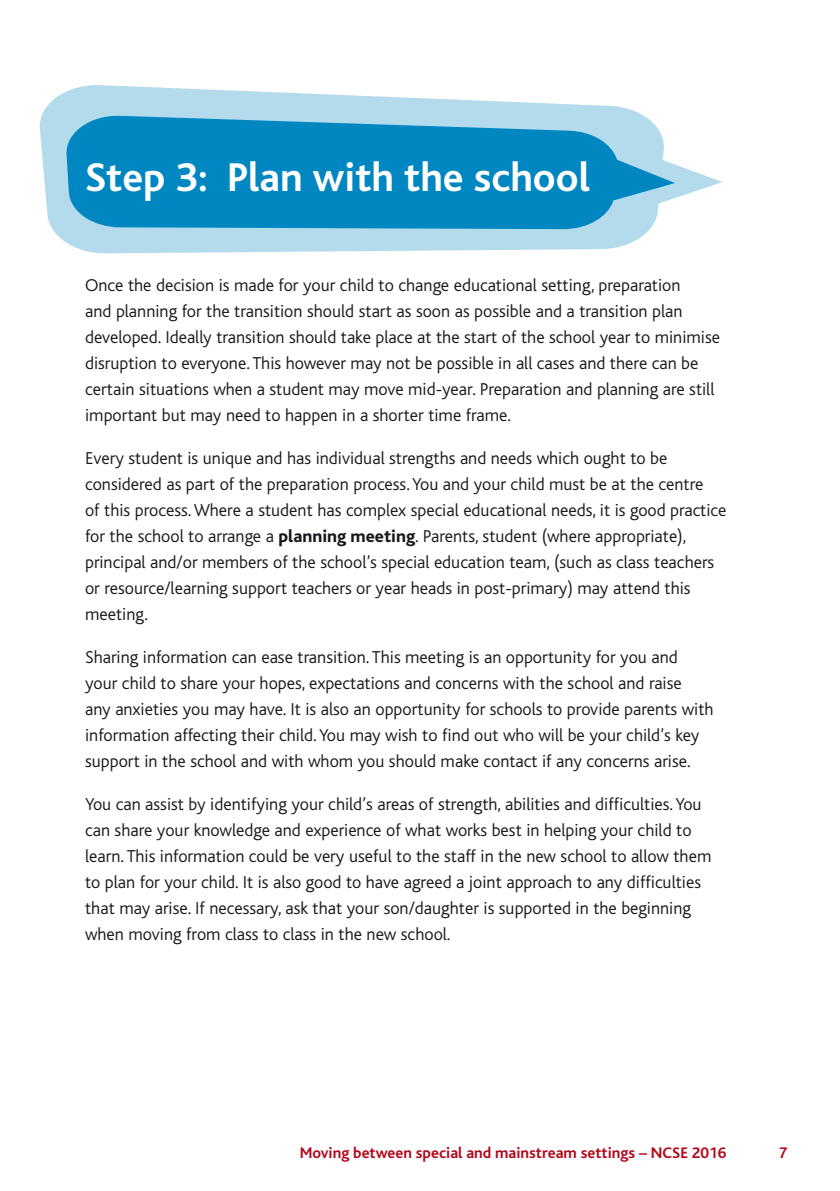
<style>
.page{position:relative;width:840px;height:1191px;background:#fff}
.page>*{position:absolute;margin:0;border:0;box-sizing:border-box;transform-origin:0 0}
.t1{font:700 42px "Bliss";color:#fff}
.Body__3{font:300 18px/26px "Bliss";color:#1a171c}
.t2{font:700 16px "Bliss";color:#b3071b}
.s1{font-weight:800}
</style>
<div class="page">
<svg style="left:39px;top:85px;width:683px;height:168px;fill:#b3dbec"></svg>
<svg style="left:65px;top:115px;width:609px;height:114px;background:#2096c8"></svg>
<h1 class="t1" style="left:85px;top:155px;width:506px">Step 3: Plan with the school</h1>
<p class="Body__3" style="left:85px;top:272px;width:636px">Once the decision is made for your child to change educational setting, preparation<br>and planning for the transition should start as soon as possible and a transition plan developed. Ideally transition should take place at the start of the school year to minimise disruption to everyone. This however may not be possible in all cases and there can be certain situations when a student may move mid-year. Preparation and planning are still important but may need to happen in a shorter time frame.</p>
<p class="Body__3" style="left:85px;top:445px;width:642px">Every student is unique and has individual strengths and needs which ought to be considered as part of the preparation process. You and your child must be at the centre<br>of this process. Where a student has complex special educational needs, it is good practice for the school to arrange a <span class="s1">planning meeting</span>. Parents, student (where appropriate), principal and/or members of the school’s special education team, (such as class teachers or resource/learning support teachers or year heads in post-primary) may attend this meeting.</p>
<p class="Body__3" style="left:85px;top:644px;width:629px">Sharing information can ease transition. This meeting is an opportunity for you and your child to share your hopes, expectations and concerns with the school and raise<br>any anxieties you may have. It is also an opportunity for schools to provide parents with information affecting their child. You may wish to find out who will be your child’s key support in the school and with whom you should make contact if any concerns arise.</p>
<p class="Body__3" style="left:85px;top:791px;width:627px">You can assist by identifying your child’s areas of strength, abilities and difficulties. You can share your knowledge and experience of what works best in helping your child to learn. This information could be very useful to the staff in the new school to allow them to plan for your child. It is also good to have agreed a joint approach to any difficulties that may arise. If necessary, ask that your son/daughter is supported in the beginning when moving from class to class in the new school.</p>
<p class="t2" style="left:299px;top:1144px;width:428px">Moving between special and mainstream settings – NCSE 2016</p>
<p class="t2" style="left:778px;top:1144px;width:10px">7</p>
</div>
